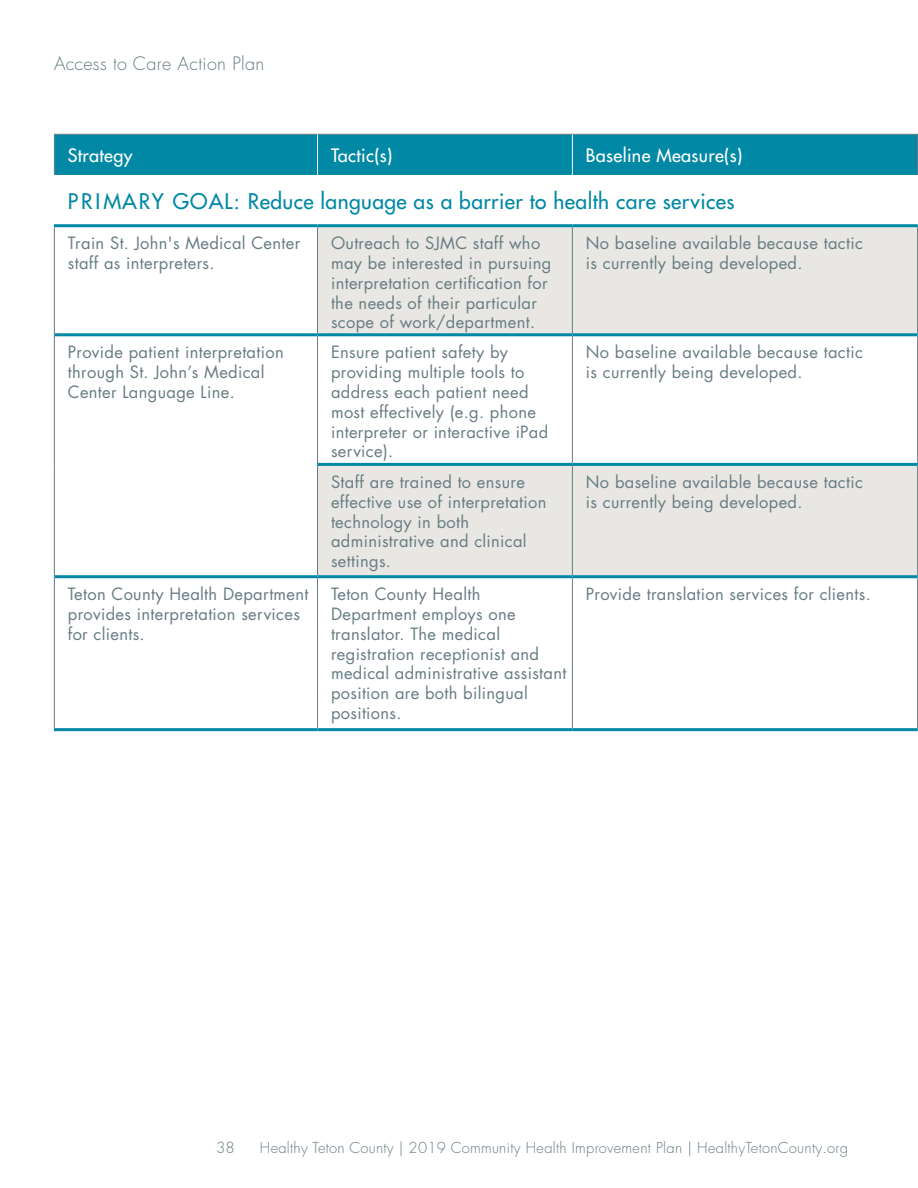
<style>
.page{position:relative;width:918px;height:1188px;background:#fff}
.page>*{position:absolute;margin:0;border:0;box-sizing:border-box;transform-origin:0 0}
.t1{font:21px "Futura";letter-spacing:.02em;color:#0088a4}
.t2{font:18px "Futura";letter-spacing:.02em;color:#fff}
.t3{font:300 18px "Futura LT Pro";letter-spacing:.02em;color:#667c82}
.t4{font:16.5px/19.8px "Futura";letter-spacing:.02em;color:#667c82}
.t5{font:300 15px "Futura LT Pro";color:#667c82}
.t6{font:300 14.7px "Futura LT Pro";letter-spacing:.02em;color:#667c82}
</style>
<div class="page">
<svg style="left:318px;top:227px;width:599px;height:348px;fill:#e8e7e4"></svg>
<hr style="left:54px;top:227px;width:1px;height:108px;background:#667c82">
<hr style="left:317px;top:227px;width:1px;height:106px;background:#667c82">
<hr style="left:572px;top:227px;width:1px;height:106px;background:#667c82">
<hr style="left:917px;top:227px;width:1px;height:106px;background:#667c82">
<hr style="left:54px;top:335px;width:1px;height:129px;background:#667c82">
<hr style="left:317px;top:336px;width:1px;height:128px;background:#667c82">
<hr style="left:572px;top:336px;width:1px;height:127px;background:#667c82">
<hr style="left:917px;top:336px;width:1px;height:127px;background:#667c82">
<hr style="left:54px;top:464px;width:1px;height:113px;background:#667c82">
<hr style="left:317px;top:464px;width:1px;height:111px;background:#667c82">
<hr style="left:572px;top:466px;width:1px;height:109px;background:#667c82">
<hr style="left:917px;top:466px;width:1px;height:109px;background:#667c82">
<hr style="left:54px;top:577px;width:1px;height:151px;background:#667c82">
<hr style="left:317px;top:578px;width:1px;height:150px;background:#667c82">
<hr style="left:572px;top:578px;width:1px;height:150px;background:#667c82">
<hr style="left:917px;top:578px;width:1px;height:150px;background:#667c82">
<div style="left:54px;top:134px;width:864px;height:41px;background:#0088a4"></div>
<hr style="left:917px;top:135px;width:1px;height:40px;background:#667c82">
<hr style="left:318px;top:333px;width:254px;height:3px;background:#0088a4">
<hr style="left:572px;top:333px;width:346px;height:3px;background:#0088a4">
<hr style="left:318px;top:463px;width:254px;height:3px;background:#0088a4">
<hr style="left:572px;top:463px;width:346px;height:3px;background:#0088a4">
<hr style="left:318px;top:575px;width:254px;height:3px;background:#0088a4">
<hr style="left:572px;top:575px;width:346px;height:3px;background:#0088a4">
<hr style="left:318px;top:728px;width:254px;height:3px;background:#0088a4">
<hr style="left:572px;top:728px;width:346px;height:3px;background:#0088a4">
<hr style="left:54px;top:224px;width:264px;height:3px;background:#0088a4">
<hr style="left:318px;top:224px;width:254px;height:3px;background:#0088a4">
<hr style="left:572px;top:224px;width:346px;height:3px;background:#0088a4">
<hr style="left:55px;top:575px;width:263px;height:3px;background:#0088a4">
<hr style="left:54px;top:728px;width:264px;height:3px;background:#0088a4">
<hr style="left:55px;top:333px;width:263px;height:3px;background:#0088a4">
<p class="t3" style="left:54px;top:51px;width:212px">Access to Care Action Plan</p>
<p class="t2" style="left:68px;top:143px;width:66px">Strategy</p>
<p class="t2" style="left:331px;top:143px;width:63px">Tactic(s)</p>
<p class="t2" style="left:586px;top:143px;width:158px">Baseline Measure(s)</p>
<p class="t1" style="left:68px;top:188px;width:668px">PRIMARY GOAL: Reduce language as a barrier to health care services</p>
<p class="t4" style="left:68px;top:234px;width:234px">Train St. John's Medical Center staff as interpreters.</p>
<p class="t4" style="left:331px;top:234px;width:222px">Outreach to SJMC staff who may be interested in pursuing interpretation certification for the needs of their particular scope of work/department.</p>
<p class="t4" style="left:586px;top:234px;width:279px">No baseline available because tactic is currently being developed.</p>
<p class="t4" style="left:68px;top:343px;width:217px">Provide patient interpretation through St. John’s Medical<br>Center Language Line.</p>
<p class="t4" style="left:331px;top:343px;width:219px">Ensure patient safety by providing multiple tools to address each patient need most effectively (e.g. phone interpreter or interactive iPad service).</p>
<p class="t4" style="left:586px;top:343px;width:279px">No baseline available because tactic is currently being developed.</p>
<p class="t4" style="left:331px;top:472px;width:217px">Staff are trained to ensure effective use of interpretation technology in both administrative and clinical settings.</p>
<p class="t4" style="left:586px;top:472px;width:279px">No baseline available because tactic is currently being developed.</p>
<p class="t4" style="left:68px;top:585px;width:242px">Teton County Health Department provides interpretation services for clients.</p>
<p class="t4" style="left:331px;top:585px;width:237px">Teton County Health<br>Department employs one translator. The medical registration receptionist and medical administrative assistant position are both bilingual positions.</p>
<p class="t4" style="left:586px;top:585px;width:286px">Provide translation services for clients.</p>
<p class="t5" style="left:216px;top:1138px;width:20px">38</p>
<p class="t6" style="left:260px;top:1138px;width:590px">Healthy Teton County | 2019 Community Health Improvement Plan | HealthyTetonCounty.org</p>
</div>
